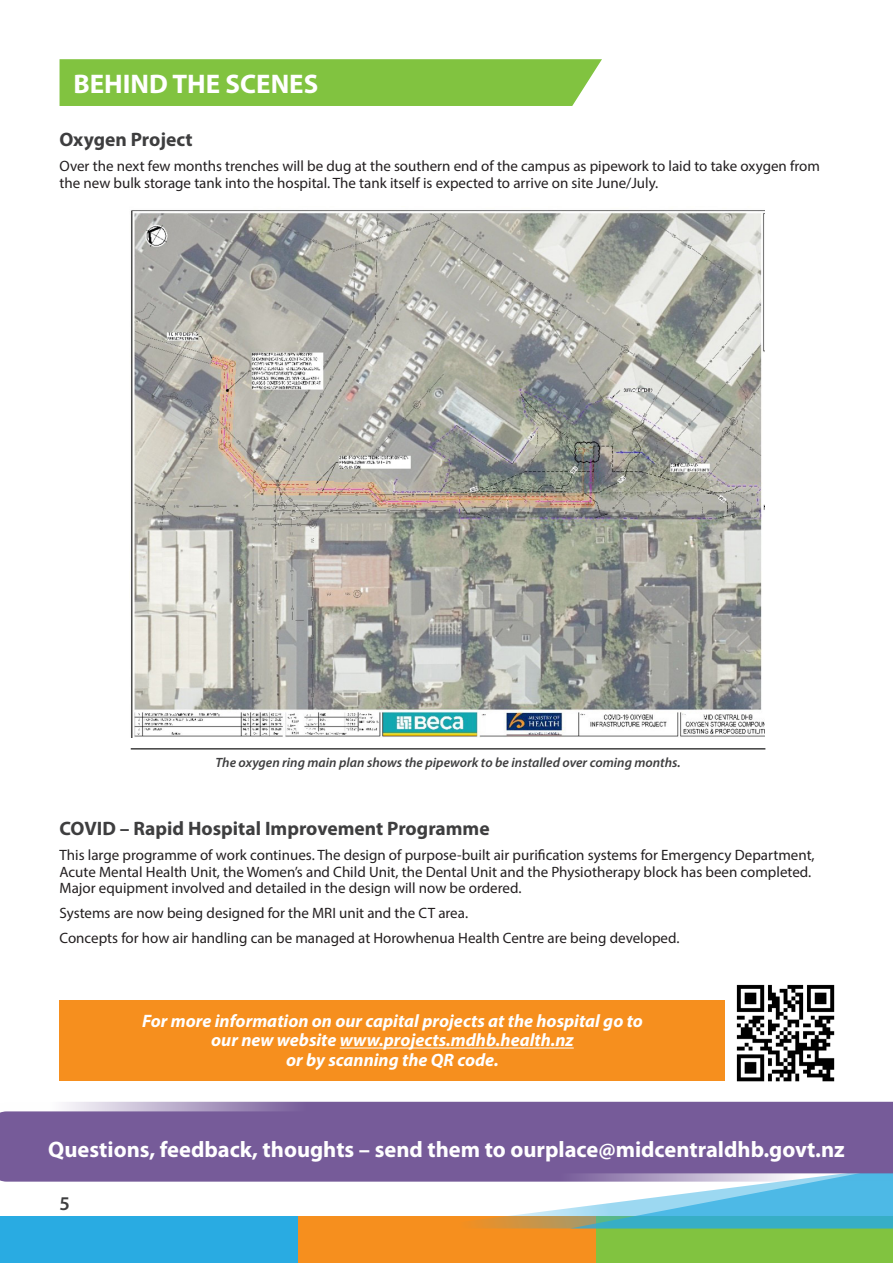
<style>
.page{position:relative;width:893px;height:1263px;background:#fff}
.page>*{position:absolute;margin:0;border:0;box-sizing:border-box;transform-origin:0 0}
.t1{font:700 27px "Myriad Pro";color:#fff}
.t2{font:700 22.5px "Myriad Pro";color:#fff}
.t3{font:700 19.5px "Myriad Pro";color:#3e3e3f}
.t4{font:600 19.5px "Myriad Pro";color:#3e3e3f}
.t5{font:italic 700 18px/19.5px "Myriad Pro";color:#fff;text-align:center}
.t6{font:15px/16.5px "Myriad Pro";color:#231f20}
.t7{font:italic 600 13.5px "Myriad Pro";color:#3e3e3f}
</style>
<div class="page">
<div style="left:0;top:1216px;width:298px;height:47px;background:#29abe2"></div>
<div style="left:298px;top:1216px;width:298px;height:47px;background:#f68f1e"></div>
<div style="left:596px;top:1216px;width:297px;height:47px;background:#81c340"></div>
<svg style="left:409px;top:1181px;width:484px;height:47px"></svg>
<svg style="left:0;top:1164px;width:893px;height:17px;background:#7e69a2"></svg>
<div style="left:0;top:1102px;width:893px;height:62px;background:#765b99"></div>
<div style="left:60px;top:1000px;width:665px;height:81px;background:#f68f1e"></div>
<hr style="left:340px;top:1047px;width:234px;height:1px;background:#fff">
<div style="left:60px;top:59px;width:542px;height:47px;background:#81c340"></div>
<img style="left:736px;top:984px;width:99px;height:98px">
<hr style="left:131px;top:748px;width:634px;height:1px;background:#3e3e3f">
<img style="left:130px;top:210px;width:634px;height:528px">
<h1 class="t1" style="left:73px;top:66px;width:246px">BEHIND THE SCENES</h1>
<h3 class="t3" style="left:60px;top:127px;width:135px">Oxygen Project</h3>
<p class="t6" style="left:60px;top:158px;width:762px">Over the next few months trenches will be dug at the southern end of the campus as pipework to laid to take oxygen from the new bulk storage tank into the hospital. The tank itself is expected to arrive on site June/July.</p>
<p class="t7" style="left:215px;top:753px;width:467px">The oxygen ring main plan shows the pipework to be installed over coming months.</p>
<h3 class="t3" style="left:60px;top:816px;width:432px">COVID – Rapid Hospital Improvement Programme</h3>
<p class="t6" style="left:60px;top:847px;width:757px">This large programme of work continues. The design of purpose-built air purification systems for Emergency Department,<br>Acute Mental Health Unit, the Women’s and Child Unit, the Dental Unit and the Physiotherapy block has been completed.<br>Major equipment involved and detailed in the design will now be ordered.</p>
<p class="t6" style="left:60px;top:900px;width:621px;line-height:25px">Systems are now being designed for the MRI unit and the CT area.<br>Concepts for how air handling can be managed at Horowhenua Health Centre are being developed.</p>
<p class="t5" style="left:142px;top:1010px;width:502px">For more information on our capital projects at the hospital go to our new website www.projects.mdhb.health.nz<br>or by scanning the QR code.</p>
<h2 class="t2" style="left:48px;top:1134px;width:798px">Questions, feedback, thoughts – send them to ourplace@midcentraldhb.govt.nz</h2>
<h3 class="t4" style="left:60px;top:1191px;width:12px">5</h3>
</div>
